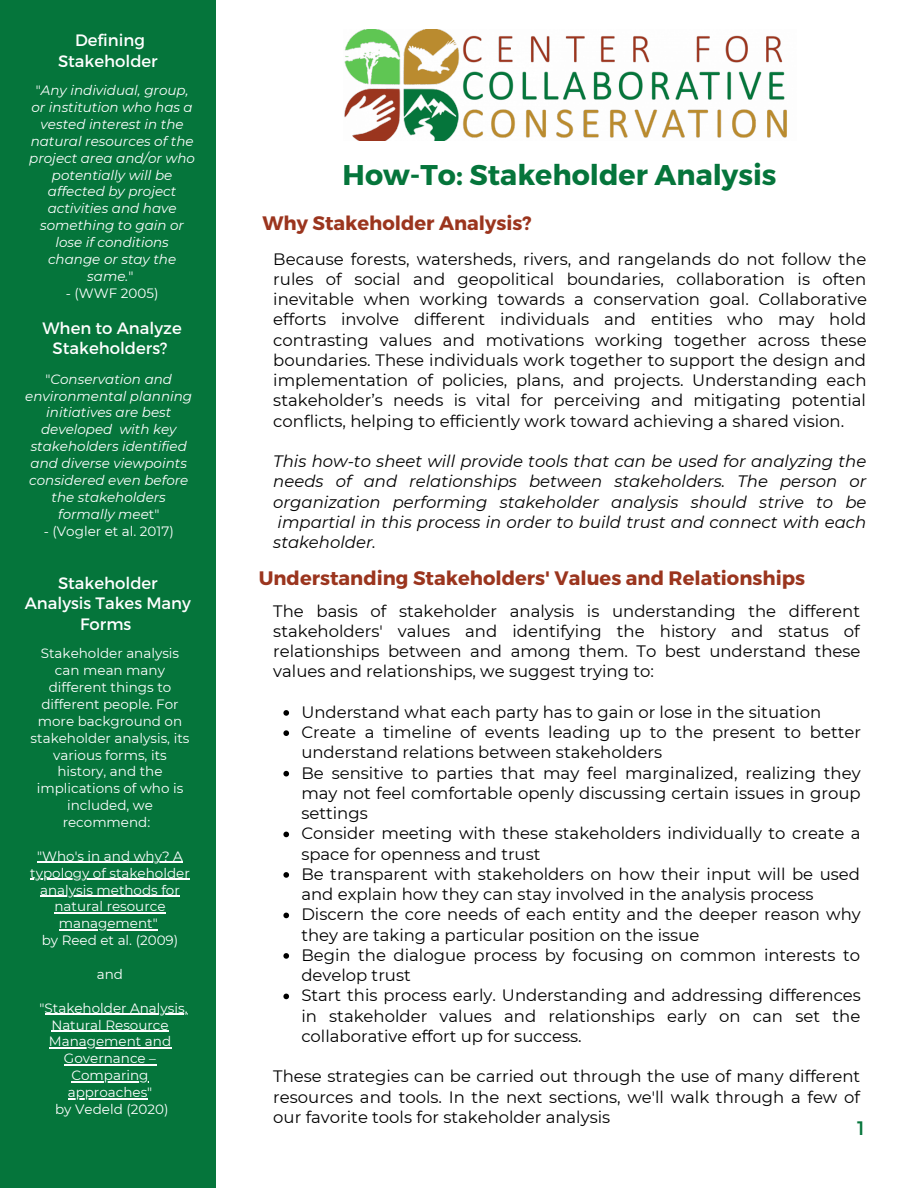
<style>
.page{position:relative;width:918px;height:1188px;background:#fff}
.page>*{position:absolute;margin:0;border:0;box-sizing:border-box;transform-origin:0 0}
.t1{font:700 28.5px "Montserrat";color:#05753b}
.t2{font:700 19.5px "Montserrat";color:#9b351e}
.t3{font:19.5px "Montserrat";color:#05753b}
.t4{font:16.5px/20.2px "Montserrat";color:#000;text-align:justify}
.t5{font:italic 16.5px/20.2px "Montserrat";color:#000;text-align:justify}
.t6{font:16.5px/20.2px "Montserrat";color:#fff;text-align:center}
.t7{font:13.5px/16.8px "Montserrat";color:#fff;text-align:center}
.t8{font:italic 13.5px/16.8px "Montserrat";color:#fff;text-align:center}
.s1{font-style:normal}
</style>
<div class="page">
<img style="left:344px;top:30px;width:443px;height:110px">
<div style="left:0;top:0;width:216px;height:1188px;background:#05753b"></div>
<svg style="left:283px;top:710px;width:6px;height:6px"></svg>
<svg style="left:283px;top:730px;width:6px;height:6px"></svg>
<svg style="left:283px;top:771px;width:6px;height:5px"></svg>
<svg style="left:283px;top:832px;width:6px;height:5px"></svg>
<svg style="left:283px;top:872px;width:6px;height:6px"></svg>
<svg style="left:283px;top:913px;width:6px;height:5px"></svg>
<svg style="left:283px;top:953px;width:6px;height:6px"></svg>
<svg style="left:283px;top:994px;width:6px;height:5px"></svg>
<hr style="left:37px;top:862px;width:146px;height:1px;background:#fff">
<hr style="left:30px;top:879px;width:160px;height:1px;background:#fff">
<hr style="left:40px;top:896px;width:140px;height:1px;background:#fff">
<hr style="left:54px;top:913px;width:112px;height:1px;background:#fff">
<hr style="left:59px;top:929px;width:99px;height:2px;background:#fff">
<hr style="left:45px;top:1014px;width:143px;height:1px;background:#fff">
<hr style="left:51px;top:1031px;width:118px;height:1px;background:#fff">
<hr style="left:49px;top:1048px;width:122px;height:1px;background:#fff">
<hr style="left:64px;top:1064px;width:92px;height:2px;background:#fff">
<hr style="left:71px;top:1081px;width:78px;height:1px;background:#fff">
<hr style="left:68px;top:1098px;width:79px;height:1px;background:#fff">
<p class="t6" style="left:58px;top:30px;width:101px">Defining<br>Stakeholder</p>
<p class="t8" style="left:29px;top:82px;width:167px"><span class="s1">"</span>Any individual, group, or institution who has a vested interest in the natural resources of the project area and/or who potentially will be affected by project activities and have something to gain or lose if conditions change or stay the same.<span class="s1">"</span></p>
<p class="t7" style="left:66px;top:284px;width:94px">- (WWF 2005)</p>
<p class="t6" style="left:43px;top:317px;width:141px">When to Analyze<br>Stakeholders?</p>
<p class="t8" style="left:25px;top:370px;width:168px"><span class="s1">"</span>Conservation and environmental planning initiatives are best developed with key stakeholders identified and diverse viewpoints considered even before the stakeholders formally mee<span class="s1">t"</span></p>
<p class="t7" style="left:44px;top:522px;width:132px">- (Vogler et al. 2017)</p>
<p class="t6" style="left:25px;top:572px;width:168px">Stakeholder<br>Analysis Takes Many<br>Forms</p>
<p class="t7" style="left:31px;top:645px;width:160px">Stakeholder analysis can mean many different things to different people. For more background on stakeholder analysis, its various forms, its history, and the implications of who is included, we recommend:</p>
<p class="t7" style="left:30px;top:848px;width:161px">"Who's in and why? A typology of stakeholder analysis methods for natural resource management"</p>
<p class="t7" style="left:42px;top:932px;width:138px">by Reed et al. (2009)</p>
<p class="t7" style="left:97px;top:966px;width:28px">and</p>
<p class="t7" style="left:40px;top:999px;width:149px">"Stakeholder Analysis,<br>Natural Resource<br>Management and<br>Governance –<br>Comparing approaches"</p>
<p class="t7" style="left:55px;top:1101px;width:115px">by Vedeld (2020)</p>
<p class="t1" style="left:343px;top:157px;width:435px">How-To: Stakeholder Analysis</p>
<p class="t2" style="left:262px;top:211px;width:271px">Why Stakeholder Analysis?</p>
<p class="t4" style="left:273px;top:249px;width:595px">Because forests, watersheds, rivers, and rangelands do not follow the rules of social and geopolitical boundaries, collaboration is often inevitable when working towards a conservation goal. Collaborative efforts involve different individuals and entities who may hold contrasting values and motivations working together across these boundaries. These individuals work together to support the design and implementation of policies, plans, and projects. Understanding each stakeholder’s needs is vital for perceiving and mitigating potential conflicts, helping to efficiently work toward achieving a shared vision.</p>
<p class="t5" style="left:273px;top:451px;width:595px">This how-to sheet will provide tools that can be used for analyzing the needs of and relationships between stakeholders. The person or organization performing stakeholder analysis should strive to be impartial in this process in order to build trust and connect with each stakeholder.</p>
<p class="t2" style="left:259px;top:566px;width:548px">Understanding Stakeholders' Values and Relationships</p>
<p class="t4" style="left:273px;top:601px;width:589px">The basis of stakeholder analysis is understanding the different stakeholders' values and identifying the history and status of relationships between and among them. To best understand these values and relationships, we suggest trying to:</p>
<p class="t4" style="left:301px;top:702px;width:522px">Understand what each party has to gain or lose in the situation</p>
<p class="t4" style="left:301px;top:722px;width:561px">Create a timeline of events leading up to the present to better understand relations between stakeholders</p>
<p class="t4" style="left:301px;top:763px;width:561px">Be sensitive to parties that may feel marginalized, realizing they may not feel comfortable openly discussing certain issues in group settings</p>
<p class="t4" style="left:301px;top:823px;width:561px">Consider meeting with these stakeholders individually to create a space for openness and trust</p>
<p class="t4" style="left:301px;top:864px;width:560px">Be transparent with stakeholders on how their input will be used and explain how they can stay involved in the analysis process</p>
<p class="t4" style="left:301px;top:904px;width:561px">Discern the core needs of each entity and the deeper reason why they are taking a particular position on the issue</p>
<p class="t4" style="left:301px;top:945px;width:560px">Begin the dialogue process by focusing on common interests to develop trust</p>
<p class="t4" style="left:301px;top:985px;width:561px">Start this process early. Understanding and addressing differences in stakeholder values and relationships early on can set the collaborative effort up for success.</p>
<p class="t4" style="left:273px;top:1066px;width:589px">These strategies can be carried out through the use of many different resources and tools. In the next sections, we'll walk through a few of our favorite tools for stakeholder analysis</p>
<p class="t3" style="left:857px;top:1115px;width:9px">1</p>
</div>
